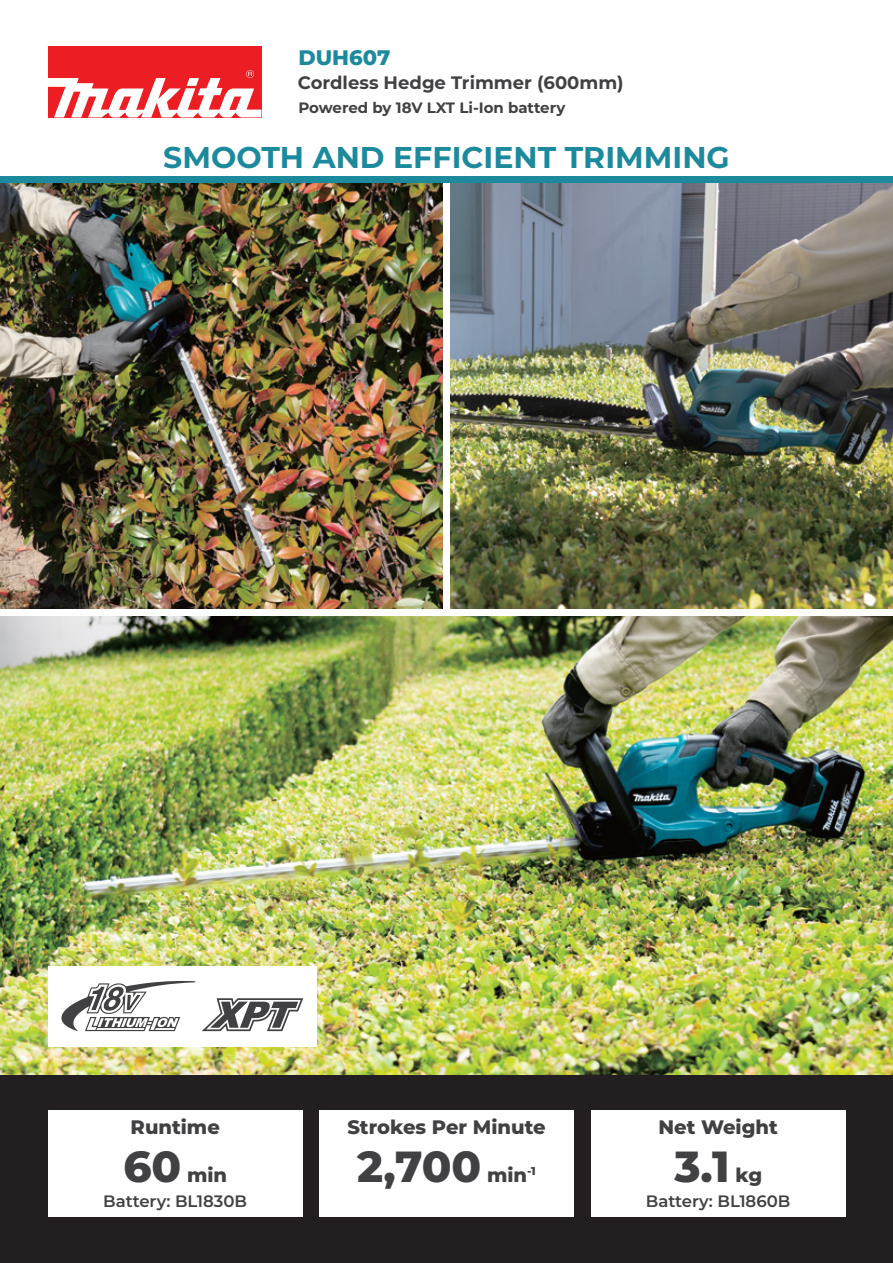
<style>
.page{position:relative;width:893px;height:1263px;background:#fff}
.page>*{position:absolute;margin:0;border:0;box-sizing:border-box;transform-origin:0 0}
.t1{font:800 43.5px "Montserrat";color:#414042}
.t2{font:700 30px "Montserrat";color:#1c8a9c}
.t3{font:800 21px "Montserrat";color:#1c8a9c}
.t4{font:800 19.5px "Montserrat";color:#414042}
.t5{font:700 18px "Montserrat";color:#414042}
.t6{font:600 16.5px "Montserrat";color:#414042}
.t7{font:700 15px "Montserrat";letter-spacing:-.01em;color:#414042}
</style>
<div class="page">
<img style="left:0;top:183px;width:893px;height:893px">
<div style="left:0;top:1076px;width:893px;height:187px;background:#231f20"></div>
<div style="left:0;top:609px;width:893px;height:7px;background:#fff"></div>
<div style="left:443px;top:182px;width:7px;height:430px;background:#fff"></div>
<div style="left:0;top:176px;width:893px;height:7px;background:#1c8a9c"></div>
<div style="left:48px;top:46px;width:213px;height:71px;background:#ed1d24"></div>
<svg style="left:48px;top:70px;width:213px;height:47px"></svg>
<div style="left:48px;top:966px;width:268px;height:80px;background:#fff"></div>
<svg style="left:202px;top:998px;width:101px;height:33px"></svg>
<svg style="left:61px;top:981px;width:134px;height:50px"></svg>
<div style="left:48px;top:1110px;width:255px;height:107px;background:#fff"></div>
<div style="left:591px;top:1110px;width:254px;height:107px;background:#fff"></div>
<div style="left:319px;top:1110px;width:255px;height:107px;background:#fff"></div>
<p class="t3" style="left:298px;top:42px;width:94px">DUH607</p>
<p class="t7" style="left:298px;top:97px;width:269px">Powered by 18V LXT Li-Ion battery</p>
<p class="t5" style="left:298px;top:69px;width:327px">Cordless Hedge Trimmer (600mm)</p>
<h2 class="t2" style="left:163px;top:135px;width:568px">SMOOTH AND EFFICIENT TRIMMING</h2>
<p class="t4" style="left:131px;top:1112px;width:91px">Runtime</p>
<h1 class="t1" style="left:123px;top:1134px;width:60px">60</h1>
<p class="t4" style="left:187px;top:1160px;width:42px">min</p>
<p class="t6" style="left:103px;top:1189px;width:145px">Battery: BL1830B</p>
<p class="t4" style="left:347px;top:1112px;width:200px">Strokes Per Minute</p>
<h1 class="t1" style="left:357px;top:1134px;width:126px">2,700</h1>
<p class="t4" style="left:487px;top:1160px;width:50px">min<sup>-1</sup></p>
<p class="t4" style="left:658px;top:1112px;width:121px">Net Weight</p>
<h1 class="t1" style="left:674px;top:1134px;width:57px">3.1</h1>
<p class="t4" style="left:735px;top:1160px;width:28px">kg</p>
<p class="t6" style="left:646px;top:1189px;width:146px">Battery: BL1860B</p>
</div>
